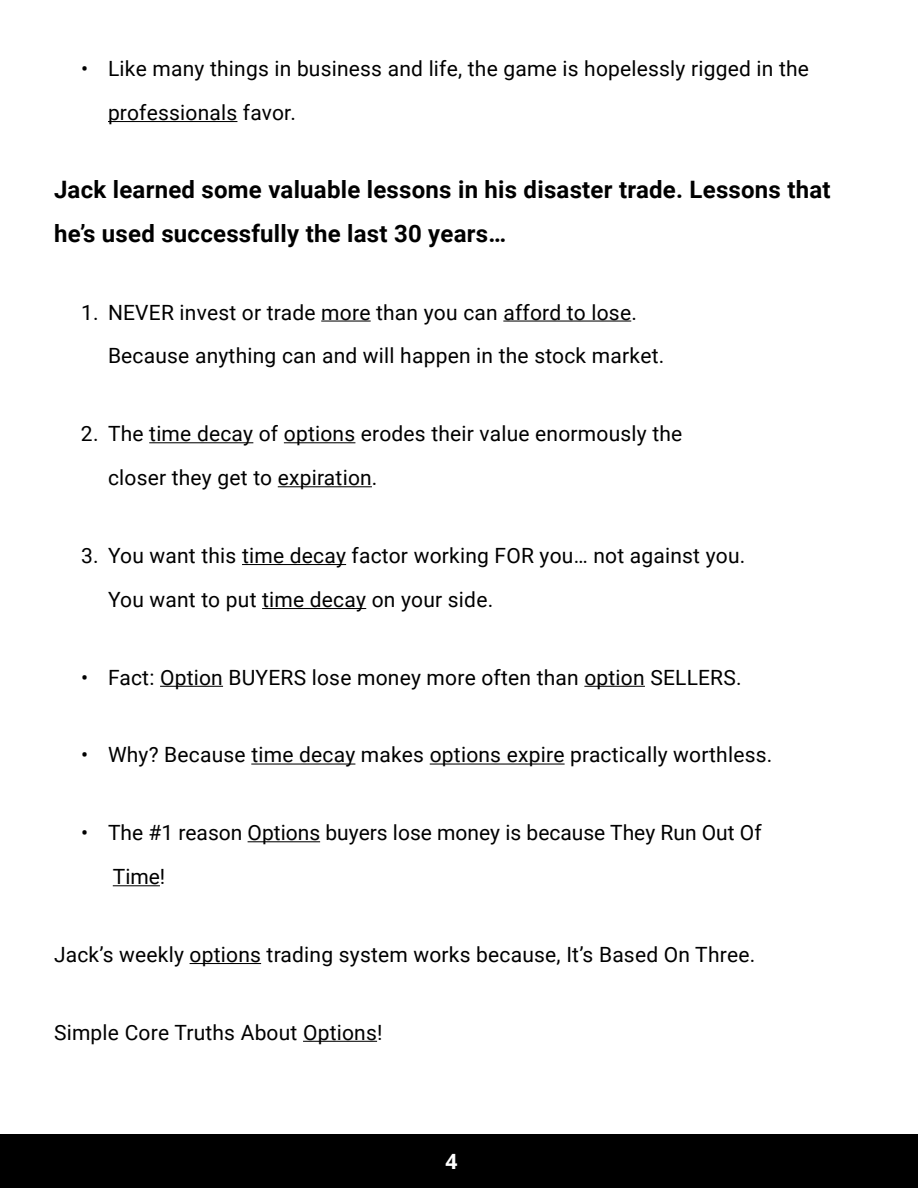
<style>
.page{position:relative;width:918px;height:1188px;background:#fff}
.page>*{position:absolute;margin:0;border:0;box-sizing:border-box;transform-origin:0 0}
.t1{font:700 24px/44px "Roboto";letter-spacing:.01em;color:#000}
.t2{font:21px/44px "Roboto";letter-spacing:.01em;color:#000}
.t3{font:700 21px "Open Sans";color:#fff}
</style>
<div class="page">
<div style="left:0;top:1134px;width:918px;height:54px;background:#000"></div>
<hr style="left:108px;top:121px;width:129px;height:1px;background:#000">
<hr style="left:321px;top:321px;width:50px;height:1px;background:#000">
<hr style="left:503px;top:321px;width:128px;height:1px;background:#000">
<hr style="left:149px;top:442px;width:104px;height:1px;background:#000">
<hr style="left:284px;top:442px;width:71px;height:1px;background:#000">
<hr style="left:278px;top:486px;width:94px;height:1px;background:#000">
<hr style="left:242px;top:564px;width:104px;height:1px;background:#000">
<hr style="left:262px;top:608px;width:104px;height:1px;background:#000">
<hr style="left:160px;top:686px;width:63px;height:1px;background:#000">
<hr style="left:584px;top:686px;width:61px;height:1px;background:#000">
<hr style="left:251px;top:764px;width:104px;height:1px;background:#000">
<hr style="left:430px;top:764px;width:135px;height:1px;background:#000">
<hr style="left:248px;top:841px;width:72px;height:1px;background:#000">
<hr style="left:113px;top:885px;width:47px;height:1px;background:#000">
<hr style="left:190px;top:963px;width:71px;height:1px;background:#000">
<hr style="left:303px;top:1041px;width:74px;height:1px;background:#000">
<p class="t2" style="left:108px;top:46px;width:703px;text-indent:-27px">• Like many things in business and life, the game is hopelessly rigged in the professionals favor.</p>
<p class="t1" style="left:54px;top:166px;width:778px">Jack learned some valuable lessons in his disaster trade. Lessons that he’s used successfully the last 30 years…</p>
<p class="t2" style="left:108px;top:289px;width:558px;text-indent:-27px">1. NEVER invest or trade more than you can afford to lose.<br>Because anything can and will happen in the stock market.</p>
<p class="t2" style="left:108px;top:411px;width:576px;text-indent:-27px">2. The time decay of options erodes their value enormously the closer they get to expiration.</p>
<p class="t2" style="left:108px;top:533px;width:639px;text-indent:-27px">3. You want this time decay factor working FOR you… not against you.<br>You want to put time decay on your side.</p>
<p class="t2" style="left:81px;top:654px;width:662px">• Fact: Option BUYERS lose money more often than option SELLERS.</p>
<p class="t2" style="left:81px;top:732px;width:693px">• Why? Because time decay makes options expire practically worthless.</p>
<p class="t2" style="left:113px;top:810px;width:650px;text-indent:-32px">• The #1 reason Options buyers lose money is because They Run Out Of<br>Time!</p>
<p class="t2" style="left:54px;top:932px;width:703px">Jack’s weekly options trading system works because, It’s Based On Three.</p>
<p class="t2" style="left:54px;top:1009px;width:330px">Simple Core Truths About Options!</p>
<p class="t3" style="left:446px;top:1146px;width:13px">4</p>
</div>
